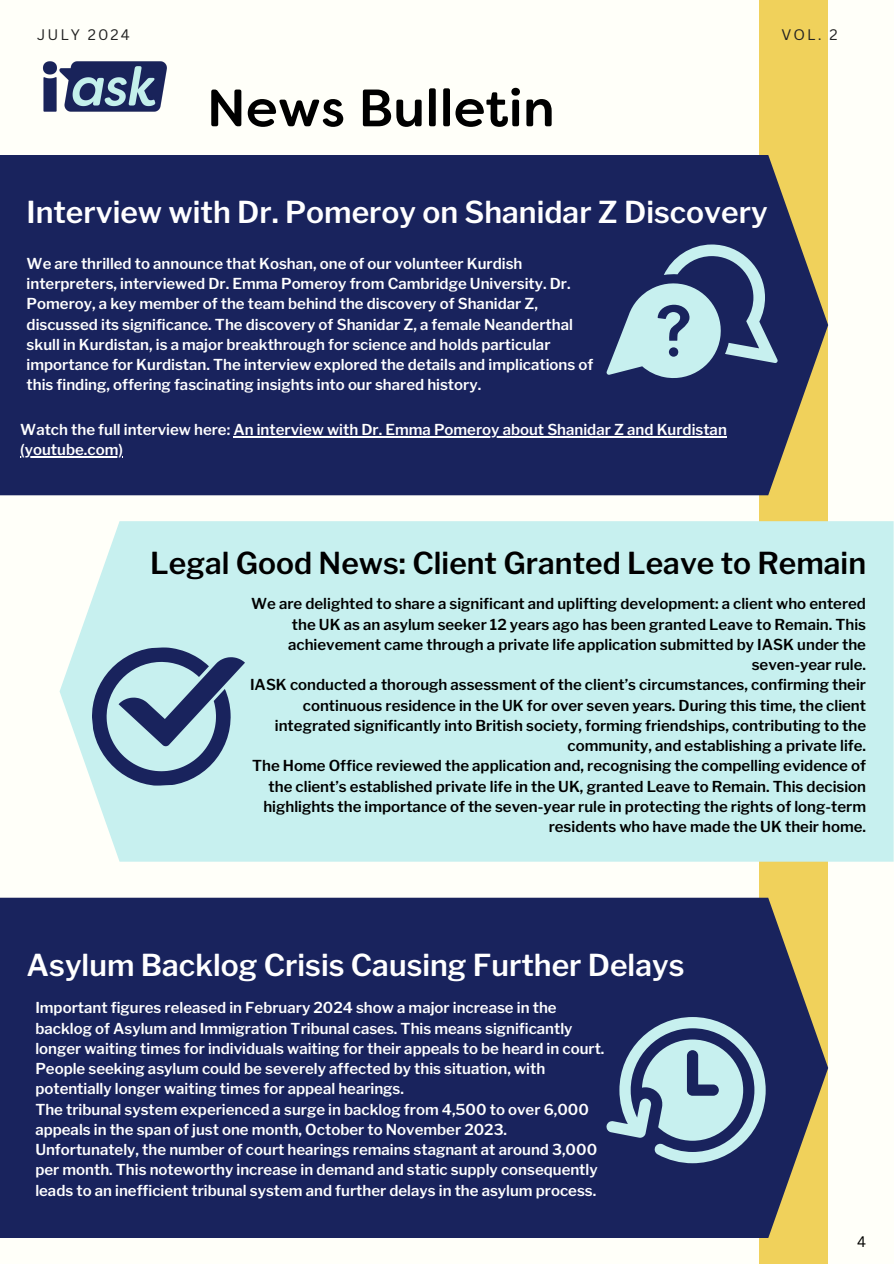
<style>
.page{position:relative;width:894px;height:1264px;background:#fff}
.page>*{position:absolute;margin:0;border:0;box-sizing:border-box;transform-origin:0 0}
.t1{font:500 52.5px "Filson Soft W03";color:#000}
.t2{font:600 30px "Libre Franklin";color:#fff}
.t3{font:600 30px "Libre Franklin";color:#000}
.t4{font:600 15px/20.2px "Libre Franklin";color:#fff}
.t5{font:600 15px/20.2px "Libre Franklin";color:#000;text-align:right}
.t6{font:14.85px "Canva Sans";letter-spacing:.14em;color:#222}
.t7{font:14.85px "Canva Sans";color:#000}
</style>
<div class="page">
<div style="left:0;top:0;width:893px;height:1263px;background:#fffff9"></div>
<div style="left:759px;top:0;width:69px;height:1263px;background:#f0d15b"></div>
<div style="left:0;top:155px;width:828px;height:340px;background:#19235d"></div>
<div style="left:60px;top:521px;width:833px;height:340px;background:#c7f0ef"></div>
<div style="left:0;top:897px;width:828px;height:341px;background:#19235d"></div>
<img style="left:43px;top:61px;width:124px;height:51px">
<svg style="left:89px;top:644px;width:160px;height:144px"></svg>
<svg style="left:606px;top:1017px;width:159px;height:146px"></svg>
<svg style="left:606px;top:244px;width:172px;height:138px"></svg>
<hr style="left:233px;top:436px;width:493px;height:1px;background:#fff">
<hr style="left:20px;top:456px;width:103px;height:1px;background:#fff">
<p class="t6" style="left:37px;top:24px;width:94px">JULY 2024</p>
<h1 class="t6" style="left:781px;top:24px;width:58px">VOL. 2</h1>
<h3 class="t1" style="left:207px;top:74px;width:349px">News Bulletin</h3>
<p class="t2" style="left:26px;top:194px;width:742px">Interview with Dr. Pomeroy on Shanidar Z Discovery</p>
<p class="t4" style="left:27px;top:253px;width:568px">We are thrilled to announce that Koshan, one of our volunteer Kurdish interpreters, interviewed Dr. Emma Pomeroy from Cambridge University. Dr.<br>Pomeroy, a key member of the team behind the discovery of Shanidar Z, discussed its significance. The discovery of Shanidar Z, a female Neanderthal skull in Kurdistan, is a major breakthrough for science and holds particular importance for Kurdistan. The interview explored the details and implications of this finding, offering fascinating insights into our shared history.</p>
<h2 class="t4" style="left:20px;top:419px;width:708px">Watch the full interview here: An interview with Dr. Emma Pomeroy about Shanidar Z and Kurdistan</h2>
<p class="t4" style="left:20px;top:439px;width:104px">(youtube.com)</p>
<h2 class="t3" style="left:150px;top:545px;width:717px">Legal Good News: Client Granted Leave to Remain</h2>
<p class="t5" style="left:251px;top:594px;width:616px">We are delighted to share a significant and uplifting development: a client who entered the UK as an asylum seeker 12 years ago has been granted Leave to Remain. This achievement came through a private life application submitted by IASK under the seven-year rule.</p>
<p class="t5" style="left:250px;top:675px;width:617px">IASK conducted a thorough assessment of the client’s circumstances, confirming their continuous residence in the UK for over seven years. During this time, the client integrated significantly into British society, forming friendships, contributing to the community, and establishing a private life.</p>
<p class="t5" style="left:252px;top:756px;width:615px">The Home Office reviewed the application and, recognising the compelling evidence of the client’s established private life in the UK, granted Leave to Remain. This decision highlights the importance of the seven-year rule in protecting the rights of long-term residents who have made the UK their home.</p>
<p class="t2" style="left:27px;top:946px;width:659px">Asylum Backlog Crisis Causing Further Delays</p>
<p class="t4" style="left:35px;top:997px;width:570px">Important figures released in February 2024 show a major increase in the backlog of Asylum and Immigration Tribunal cases. This means significantly longer waiting times for individuals waiting for their appeals to be heard in court.</p>
<p class="t4" style="left:35px;top:1058px;width:511px">People seeking asylum could be severely affected by this situation, with potentially longer waiting times for appeal hearings.</p>
<p class="t4" style="left:35px;top:1099px;width:563px">The tribunal system experienced a surge in backlog from 4,500 to over 6,000 appeals in the span of just one month, October to November 2023.<br>Unfortunately, the number of court hearings remains stagnant at around 3,000 per month. This noteworthy increase in demand and static supply consequently leads to an inefficient tribunal system and further delays in the asylum process.</p>
<p class="t7" style="left:856px;top:1230px;width:10px">4</p>
</div>
